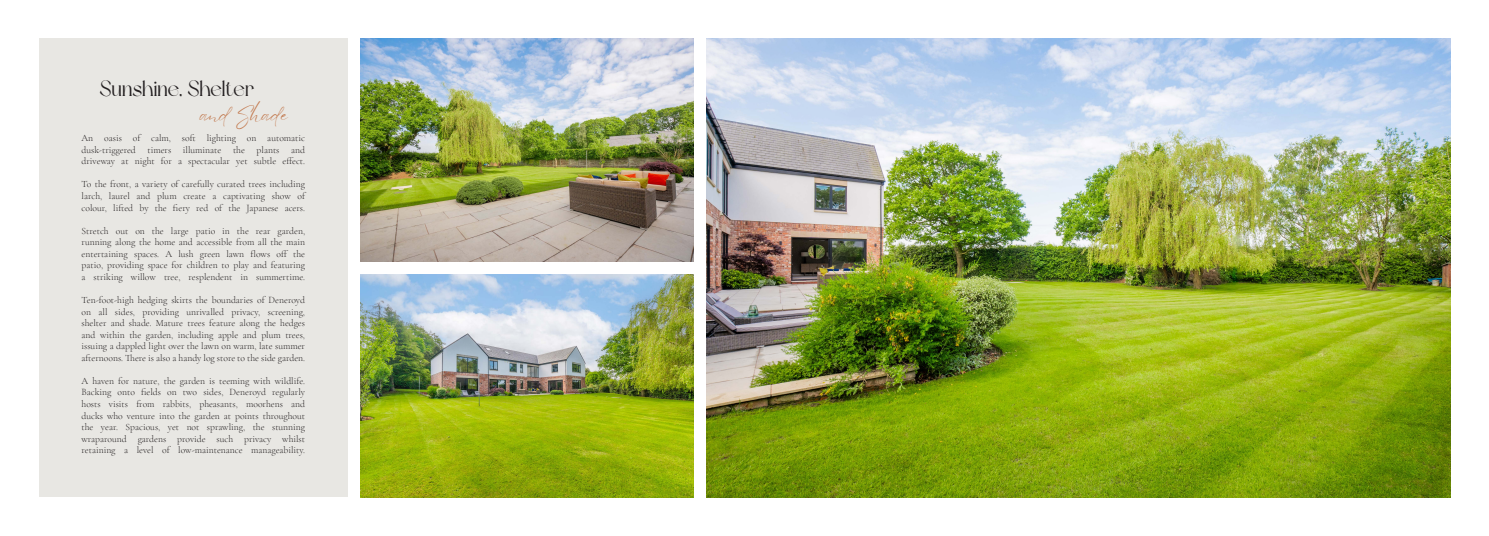
<style>
.page{position:relative;width:1489px;height:536px;background:#fff}
.page>*{position:absolute;margin:0;border:0;box-sizing:border-box;transform-origin:0 0}
.t1{font:21.88px "Dream Avenue";color:#231f20}
.t2{font:19.86px "Eyesome Script";color:#c37b51}
.t3{font:300 9.62px/11.5px "Cormorant Garamond";color:#231f20;text-align:justify}
</style>
<div class="page">
<img style="left:706px;top:39px;width:743px;height:458px">
<div style="left:39px;top:39px;width:309px;height:458px;background:#e8e7e3"></div>
<img style="left:360px;top:39px;width:334px;height:222px">
<img style="left:360px;top:275px;width:334px;height:222px">
<p class="t1" style="left:100px;top:74px;width:156px">Sunshine, Shelter</p>
<p class="t2" style="left:200px;top:101px;width:89px">and Shade</p>
<p class="t3" style="left:82px;top:132px;width:225px">An oasis of calm, soft lighting on automatic dusk-triggered timers illuminate the plants and driveway at night for a spectacular yet subtle effect.</p>
<p class="t3" style="left:82px;top:178px;width:225px">To the front, a variety of carefully curated trees including larch, laurel and plum create a captivating show of colour, lifted by the fiery red of the Japanese acers.</p>
<p class="t3" style="left:82px;top:225px;width:225px">Stretch out on the large patio in the rear garden, running along the home and accessible from all the main entertaining spaces. A lush green lawn flows off the patio, providing space for children to play and featuring a striking willow tree, resplendent in summertime.</p>
<p class="t3" style="left:82px;top:294px;width:225px">Ten-foot-high hedging skirts the boundaries of Deneroyd on all sides, providing unrivalled privacy, screening, shelter and shade. Mature trees feature along the hedges and within the garden, including apple and plum trees, issuing a dappled light over the lawn on warm, late summer afternoons. There is also a handy log store to the side garden.</p>
<p class="t3" style="left:82px;top:375px;width:225px">A haven for nature, the garden is teeming with wildlife.<br>Backing onto fields on two sides, Deneroyd regularly hosts visits from rabbits, pheasants, moorhens and ducks who venture into the garden at points throughout the year. Spacious, yet not sprawling, the stunning wraparound gardens provide such privacy whilst retaining a level of low-maintenance manageability.</p>
</div>
